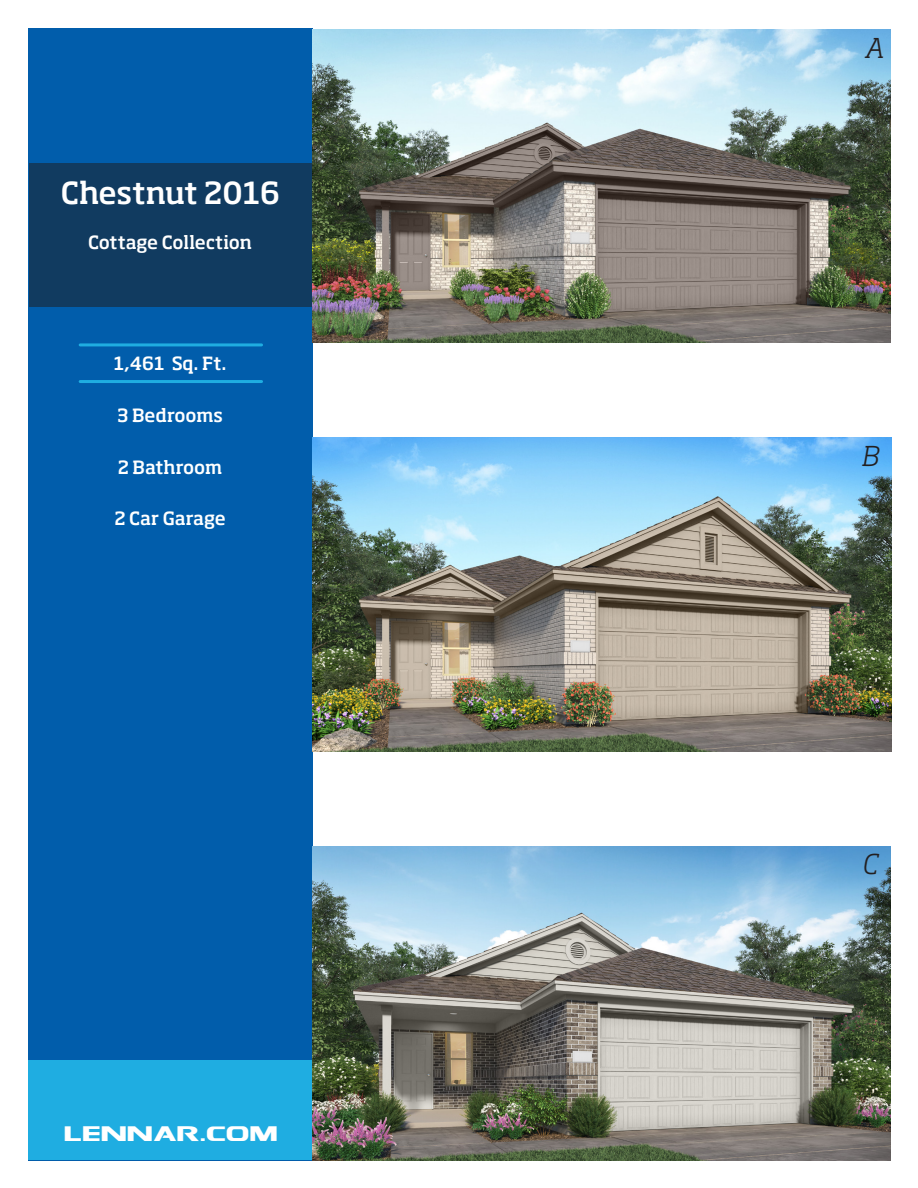
<style>
.page{position:relative;width:918px;height:1188px;background:#fff}
.page>*{position:absolute;margin:0;border:0;box-sizing:border-box;transform-origin:0 0}
.t1{font:500 30px "Soho Std";color:#fff}
.t2{font:italic 300 27px "Soho Std";color:#231f20}
.t3{font:21px "Lennar Logo";color:#fff}
.t4{font:500 18px "Soho Std";color:#fff}
</style>
<div class="page">
<div style="left:28px;top:28px;width:285px;height:1133px;background:#015dab"></div>
<div style="left:29px;top:163px;width:283px;height:144px;background:#113b60"></div>
<div style="left:28px;top:1061px;width:284px;height:99px;background:#1fade1"></div>
<hr style="left:80px;top:380px;width:182px;height:3px;background:#1fade1">
<hr style="left:80px;top:343px;width:182px;height:3px;background:#1fade1">
<img style="left:313px;top:29px;width:578px;height:313px">
<img style="left:313px;top:438px;width:579px;height:313px">
<img style="left:313px;top:846px;width:578px;height:314px">
<p class="t1" style="left:61px;top:173px;width:221px">Chestnut 2016</p>
<p class="t4" style="left:88px;top:231px;width:165px">Cottage Collection</p>
<p class="t4" style="left:114px;top:352px;width:114px">1,461 Sq. Ft.</p>
<p class="t4" style="left:117px;top:404px;width:107px">3 Bedrooms</p>
<p class="t4" style="left:118px;top:455px;width:106px">2 Bathroom</p>
<p class="t4" style="left:114px;top:507px;width:113px">2 Car Garage</p>
<p class="t3" style="left:64px;top:1122px;width:216px">LENNAR.COM</p>
<p class="t2" style="left:864px;top:31px;width:21px">A</p>
<p class="t2" style="left:861px;top:439px;width:18px">B</p>
<p class="t2" style="left:862px;top:847px;width:17px">C</p>
</div>
